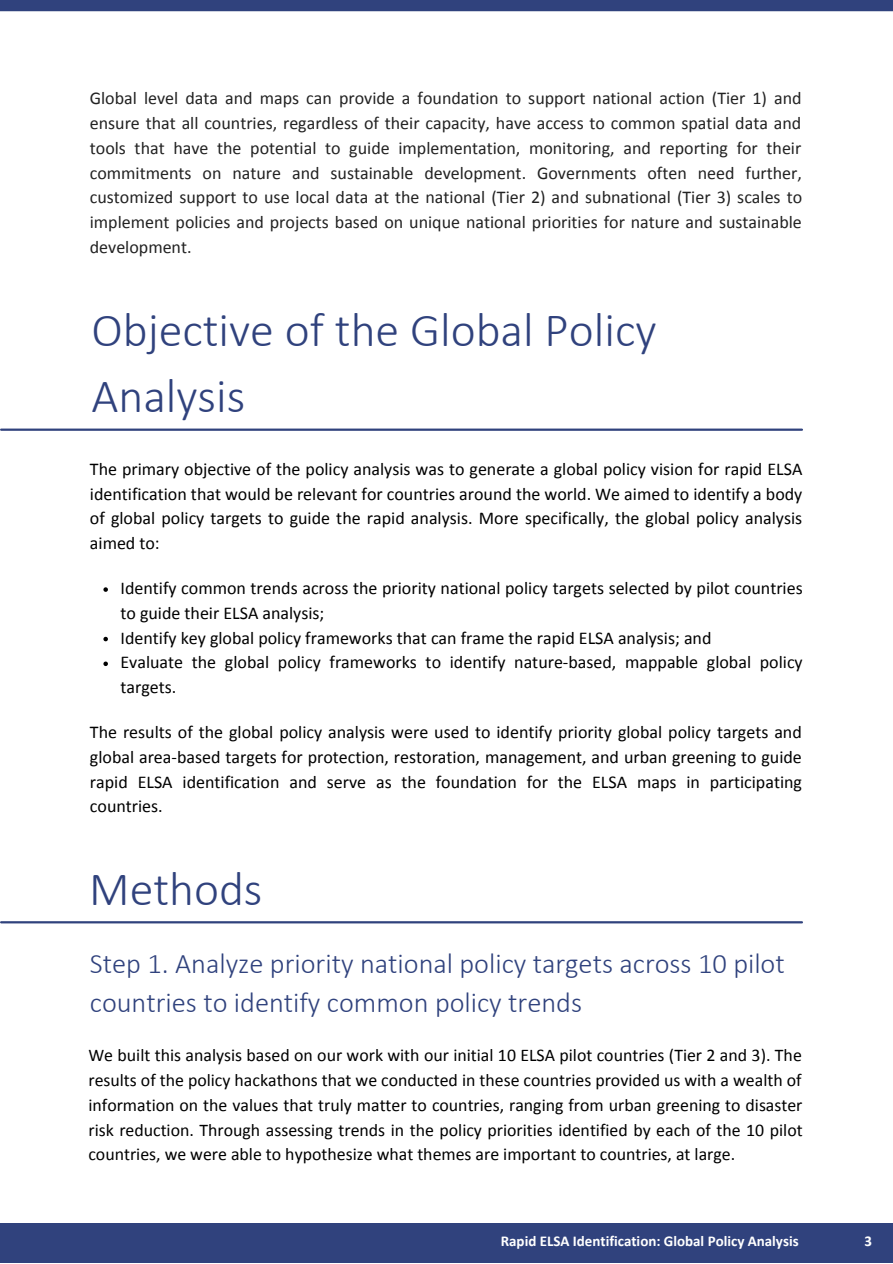
<style>
.page{position:relative;width:893px;height:1264px;background:#fff}
.page>*{position:absolute;margin:0;border:0;box-sizing:border-box;transform-origin:0 0}
.t1{font:300 48px/66.3px "Calibri";color:#30427d}
.t2{font:300 28.5px/39.3px "Calibri";color:#30427d}
.t3{font:18px/24.8px "Calibri";color:#000;text-align:justify}
.t4{font:18px/24.8px "Calibri";color:#222;text-align:justify}
.t5{font:17.85px/24.8px "Calibri";color:#000;text-align:justify}
.t6{font:700 15px "Calibri";color:#fff}
</style>
<div class="page">
<div style="left:0;top:0;width:892px;height:11px;background:#30427d"></div>
<hr style="left:1px;top:428px;width:800px;height:3px;background:#30427d">
<svg style="left:103px;top:587px;width:5px;height:5px"></svg>
<svg style="left:103px;top:637px;width:5px;height:4px"></svg>
<svg style="left:103px;top:661px;width:5px;height:5px"></svg>
<hr style="left:1px;top:921px;width:800px;height:2px;background:#30427d">
<div style="left:0;top:1223px;width:892px;height:39px;background:#30427d"></div>
<p class="t4" style="left:90px;top:87px;width:713px">Global level data and maps can provide a foundation to support national action (Tier 1) and ensure that all countries, regardless of their capacity, have access to common spatial data and tools that have the potential to guide implementation, monitoring, and reporting for their commitments on nature and sustainable development. Governments often need further, customized support to use local data at the national (Tier 2) and subnational (Tier 3) scales to implement policies and projects based on unique national priorities for nature and sustainable development.</p>
<h1 class="t1" style="left:91px;top:300px;width:566px">Objective of the Global Policy<br>Analysis</h1>
<p class="t3" style="left:90px;top:458px;width:714px">The primary objective of the policy analysis was to generate a global policy vision for rapid ELSA identification that would be relevant for countries around the world. We aimed to identify a body of global policy targets to guide the rapid analysis. More specifically, the global policy analysis aimed to:</p>
<p class="t3" style="left:120px;top:577px;width:683px;text-align:left">Identify common trends across the priority national policy targets selected by pilot countries to guide their ELSA analysis;<br>Identify key global policy frameworks that can frame the rapid ELSA analysis; and<br>Evaluate the global policy frameworks to identify nature-based, mappable global policy targets.</p>
<p class="t3" style="left:90px;top:721px;width:713px">The results of the global policy analysis were used to identify priority global policy targets and global area-based targets for protection, restoration, management, and urban greening to guide rapid ELSA identification and serve as the foundation for the ELSA maps in participating countries.</p>
<h1 class="t1" style="left:89px;top:859px;width:175px">Methods</h1>
<h2 class="t2" style="left:90px;top:945px;width:696px">Step 1. Analyze priority national policy targets across 10 pilot countries to identify common policy trends</h2>
<p class="t5" style="left:88px;top:1044px;width:715px">We built this analysis based on our work with our initial 10 ELSA pilot countries (Tier 2 and 3). The results of the policy hackathons that we conducted in these countries provided us with a wealth of information on the values that truly matter to countries, ranging from urban greening to disaster risk reduction. Through assessing trends in the policy priorities identified by each of the 10 pilot countries, we were able to hypothesize what themes are important to countries, at large.</p>
<p class="t6" style="left:501px;top:1234px;width:299px">Rapid ELSA Id ntification: Global Policy Analysis</p>
<p class="t6" style="left:864px;top:1234px;width:9px">3</p>
<p class="t6" style="left:426px;top:1234px;width:366px">Global Policy Analysis - Methods &amp; Results - ELSA via UNBL</p>
</div>
